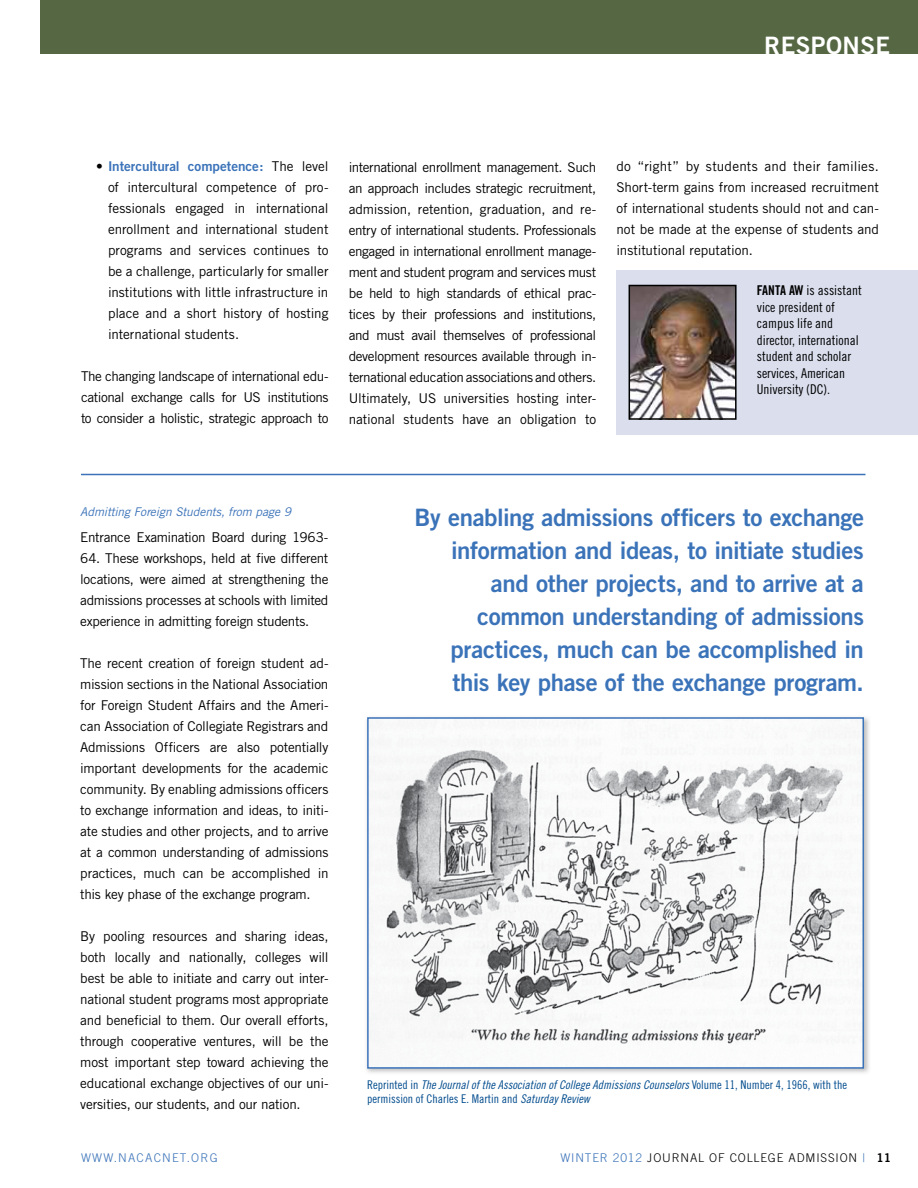
<style>
.page{position:relative;width:918px;height:1188px;background:#fff}
.page>*{position:absolute;margin:0;border:0;box-sizing:border-box;transform-origin:0 0}
.t1{font:24px/33px "Trade Gothic Bold Two";letter-spacing:-.015em;color:#3b73b9;text-align:right}
.t2{font:24px "Trade Gothic Bold Two";letter-spacing:.02em;color:#fff}
.t3{font:13.5px/21px "Trade Gothic";letter-spacing:-.015em;color:#000;text-align:justify}
.t4{font:13.5px/16.5px "Trade Gothic LT Std Cn 18";color:#000}
.t5{font:13.5px "Trade Gothic Bold Two";letter-spacing:-.005em;color:#3b73b9}
.t6{font:12px "Trade Gothic Cond Eighteen Obl";color:#004b8d}
.t7{font:12px "Trade Gothic Cond Eighteen";color:#004b8d}
.t8{font:300 12px "Trade Gothic";letter-spacing:.07em;color:#000}
.t9{font:italic 12px "Trade Gothic";letter-spacing:-.01em;color:#3b73b9}
.t10{font:300 12px "Trade Gothic";letter-spacing:.1em;color:#3b73b9}
.s1{font-family:"Trade Gothic";color:#000}
.s2{font-family:"Trade Gothic Bold Cond Twenty"}
.s3{font-family:"Trade Gothic Cond Eighteen"}
.s4{font-family:"Trade Gothic Cond Eighteen Obl"}
.s5{color:#3b73b9}
.s6{font-family:"Trade Gothic Bold Two";font-weight:400}
</style>
<div class="page">
<div style="left:40px;top:0;width:878px;height:54px;background:#556843"></div>
<div style="left:616px;top:270px;width:302px;height:164px;background:#dadeed"></div>
<img style="left:632px;top:288px;width:102px;height:129px">
<div style="left:629px;top:285px;width:108px;height:135px;border:2px solid #000"></div>
<hr style="left:81px;top:474px;width:785px;height:1px;background:#3b73b9">
<img style="left:366px;top:717px;width:503px;height:356px">
<img style="left:370px;top:720px;width:491px;height:346px">
<div style="left:367px;top:717px;width:497px;height:352px;border:2px solid #3b73b9"></div>
<h1 class="t2" style="left:764px;top:31px;width:128px">RESPONSE</h1>
<p class="t5" style="left:96px;top:158px;width:234px"><span class="s1">•</span> Intercultural competence: <span class="s1">The level</span></p>
<p class="t3" style="left:108px;top:177px;width:222px">of intercultural competence of pro&shy;fessionals engaged in international enrollment and international student programs and services continues to be a challenge, particularly for smaller institutions with little infrastructure in place and a short history of hosting international students.</p>
<p class="t3" style="left:81px;top:366px;width:249px">The changing landscape of international edu&shy;cational exchange calls for US institutions to consider a holistic, strategic approach to</p>
<p class="t3" style="left:349px;top:156px;width:249px">international enrollment management. Such an approach includes strategic recruitment, admission, retention, graduation, and re&shy;entry of international students. Professionals engaged in international enrollment manage&shy;ment and student program and services must be held to high standards of ethical prac&shy;tices by their professions and institutions, and must avail themselves of professional development resources available through in&shy;ternational education associations and others.<br>Ultimately, US universities hosting inter&shy;national students have an obligation to</p>
<p class="t3" style="left:617px;top:156px;width:264px">do “right” by students and their families.<br>Short-term gains from increased recruitment of international students should not and can&shy;not be made at the expense of students and institutional reputation.</p>
<p class="t4" style="left:757px;top:282px;width:107px"><span class="s2">FANTA AW</span> is assistant vice president of campus life and director, international student and scholar services, American<br>University (DC).</p>
<p class="t9" style="left:80px;top:505px;width:212px">Admitting Foreign Students, from page 9</p>
<p class="t3" style="left:80px;top:526px;width:250px">Entrance Examination Board during 1963-</p>
<p class="t3" style="left:80px;top:547px;width:250px">64. These workshops, held at five different locations, were aimed at strengthening the admissions processes at schools with limited experience in admitting foreign students.</p>
<p class="t3" style="left:80px;top:652px;width:250px">The recent creation of foreign student ad&shy;mission sections in the National Association for Foreign Student Affairs and the Ameri&shy;can Association of Collegiate Registrars and Admissions Officers are also potentially important developments for the academic community. By enabling admissions officers to exchange information and ideas, to initi&shy;ate studies and other projects, and to arrive at a common understanding of admissions practices, much can be accomplished in this key phase of the exchange program.</p>
<p class="t3" style="left:80px;top:925px;width:250px">By pooling resources and sharing ideas, both locally and nationally, colleges will best be able to initiate and carry out inter&shy;national student programs most appropriate and beneficial to them. Our overall efforts, through cooperative ventures, will be the most important step toward achieving the educational exchange objectives of our uni&shy;versities, our students, and our nation.</p>
<p class="t1" style="left:415px;top:501px;width:451px">By enabling admissions officers to exchange information and ideas, to initiate studies and other projects, and to arrive at a common understanding of admissions practices, much can be accomplished in this key phase of the exchange program.</p>
<p class="t6" style="left:367px;top:1077px;width:482px"><span class="s3">Reprinted in</span> The Journal of the Association of College Admissions Counselors <span class="s3">Volume 11, Number 4, 1966, with the</span></p>
<p class="t7" style="left:367px;top:1092px;width:224px">permission of Charles E. Martin and <span class="s4">Saturday Review</span></p>
<p class="t10" style="left:81px;top:1151px;width:138px">WWW.NACACNET.ORG</p>
<p class="t8" style="left:560px;top:1151px;width:332px"><span class="s5">WINTER 2012</span> JOURNAL OF COLLEGE ADMISSION <span class="s5">|</span> <span class="s6">11</span></p>
</div>
